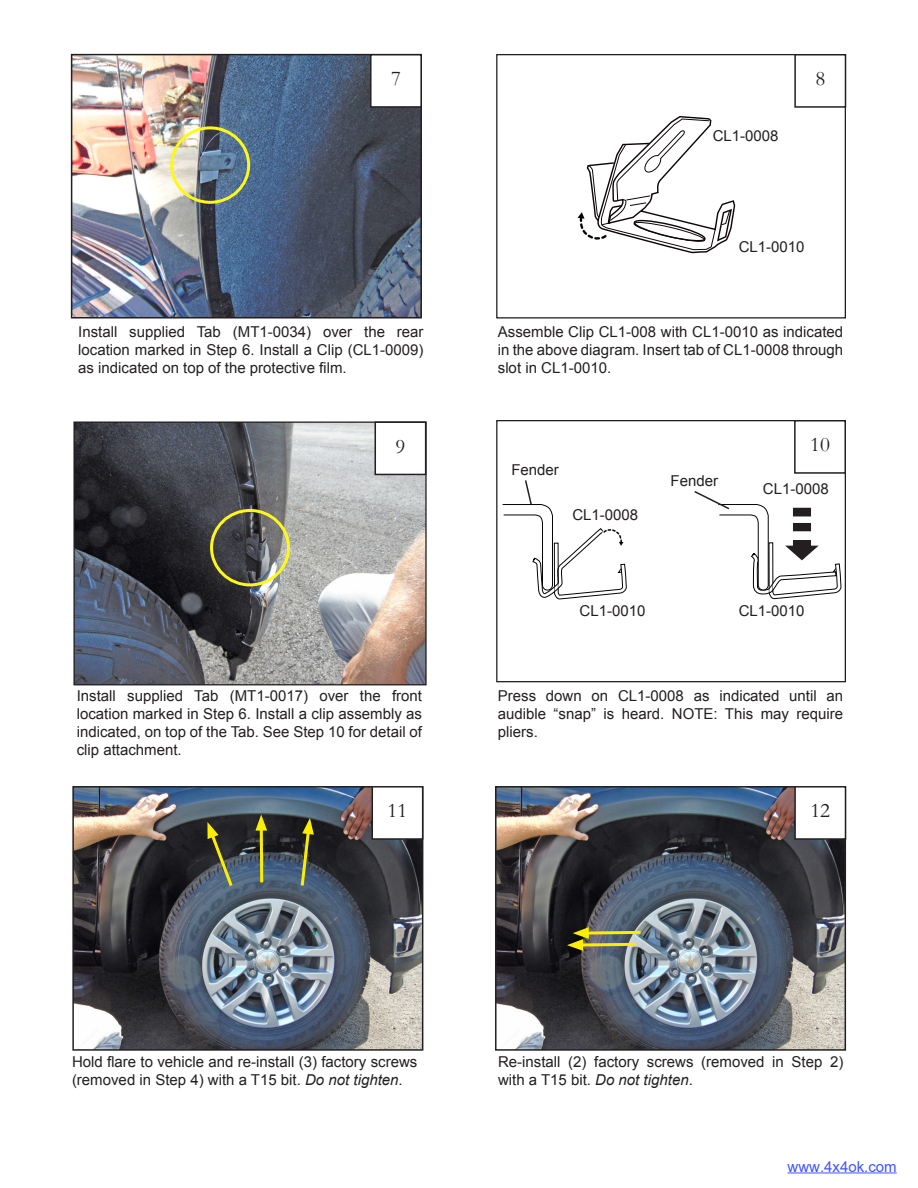
<style>
.page{position:relative;width:918px;height:1188px;background:#fff}
.page>*{position:absolute;margin:0;border:0;box-sizing:border-box;transform-origin:0 0}
.t1{font:21px "Garamond";color:#231f20}
.Body_Text{font:15px/18px "Arial";color:#231f20;text-align:justify}
.t2{font:15px "Arial";color:#4054ff}
.s1{font-style:italic}
</style>
<div class="page">
<img style="left:74px;top:57px;width:345px;height:259px">
<div style="left:71px;top:54px;width:351px;height:265px;border:2px solid #231f20"></div>
<svg style="left:577px;top:116px;width:158px;height:137px"></svg>
<img style="left:75px;top:789px;width:345px;height:259px">
<div style="left:72px;top:786px;width:351px;height:265px;border:2px solid #231f20"></div>
<img style="left:498px;top:789px;width:345px;height:259px">
<div style="left:495px;top:786px;width:351px;height:265px;border:2px solid #231f20"></div>
<img style="left:75px;top:424px;width:350px;height:259px">
<div style="left:73px;top:422px;width:354px;height:263px;border:1px solid #231f20"></div>
<div style="left:170px;top:126px;width:80px;height:78px;border:3px solid #fdf81a;border-radius:50%"></div>
<div style="left:210px;top:509px;width:80px;height:77px;border:3px solid #fdf81a;border-radius:50%"></div>
<svg style="left:503px;top:480px;width:338px;height:119px"></svg>
<div style="left:496px;top:420px;width:350px;height:262px;border:1px solid #231f20"></div>
<svg style="left:207px;top:822px;width:28px;height:67px;background:#535742"></svg>
<hr style="left:260px;top:825px;width:3px;height:57px;background:#fcee01">
<svg style="left:255px;top:814px;width:12px;height:17px"></svg>
<svg style="left:299px;top:818px;width:15px;height:71px"></svg>
<svg style="left:567px;top:927px;width:77px;height:24px;background:#84864f"></svg>
<div style="left:496px;top:54px;width:350px;height:265px;border:1px solid #231f20"></div>
<div style="left:375px;top:422px;width:51px;height:52px;background:#fff"></div>
<div style="left:375px;top:422px;width:51px;height:53px;border:2px solid #231f20"></div>
<div style="left:794px;top:420px;width:52px;height:54px;border:2px solid #231f20"></div>
<div style="left:372px;top:787px;width:51px;height:52px;background:#fff"></div>
<div style="left:372px;top:786px;width:51px;height:54px;border:2px solid #231f20"></div>
<div style="left:795px;top:787px;width:51px;height:52px;background:#fff"></div>
<div style="left:794px;top:786px;width:52px;height:54px;border:2px solid #231f20"></div>
<div style="left:371px;top:55px;width:50px;height:52px;background:#fff"></div>
<div style="left:370px;top:54px;width:52px;height:54px;border:2px solid #231f20"></div>
<div style="left:794px;top:54px;width:52px;height:54px;border:2px solid #231f20"></div>
<hr style="left:788px;top:1173px;width:109px;height:1px;background:#4054ff">
<p class="t1" style="left:391px;top:66px;width:11px">7</p>
<p class="t1" style="left:815px;top:66px;width:11px">8</p>
<p class="Body_Text" style="left:713px;top:127px;width:67px">CL1-0008</p>
<p class="Body_Text" style="left:739px;top:237px;width:67px">CL1-0010</p>
<p class="Body_Text" style="left:78px;top:323px;width:347px">Install supplied Tab (MT1-0034) over the rear location marked in Step 6. Install a Clip (CL1-0009) as indicated on top of the protective film.</p>
<p class="Body_Text" style="left:498px;top:323px;width:347px">Assemble Clip CL1-008 with CL1-0010 as indicated in the above diagram. Insert tab of CL1-0008 through slot in CL1-0010.</p>
<p class="t1" style="left:396px;top:434px;width:11px">9</p>
<p class="t1" style="left:810px;top:432px;width:21px">10</p>
<p class="Body_Text" style="left:77px;top:687px;width:347px">Install supplied Tab (MT1-0017) over the front location marked in Step 6. Install a clip assembly as indicated, on top of the Tab. See Step 10 for detail of clip attachment.</p>
<p class="Body_Text" style="left:511px;top:461px;width:49px">Fender</p>
<p class="Body_Text" style="left:572px;top:506px;width:67px">CL1-0008</p>
<p class="Body_Text" style="left:671px;top:472px;width:49px">Fender</p>
<p class="Body_Text" style="left:763px;top:480px;width:67px">CL1-0008</p>
<p class="Body_Text" style="left:580px;top:602px;width:67px">CL1-0010</p>
<p class="Body_Text" style="left:739px;top:602px;width:67px">CL1-0010</p>
<p class="Body_Text" style="left:498px;top:687px;width:347px">Press down on CL1-0008 as indicated until an audible “snap” is heard. NOTE: This may require pliers.</p>
<p class="t1" style="left:388px;top:798px;width:21px">11</p>
<p class="t1" style="left:810px;top:798px;width:21px">12</p>
<p class="Body_Text" style="left:72px;top:1053px;width:347px">Hold flare to vehicle and re-install (3) factory screws (removed in Step 4) with a T15 bit. <span class="s1">Do not tighten</span>.</p>
<p class="Body_Text" style="left:498px;top:1053px;width:347px">Re-install (2) factory screws (removed in Step 2) with a T15 bit. <span class="s1">Do not tighten</span>.</p>
<p class="t2" style="left:788px;top:1156px;width:111px">www.4x4ok.com</p>
</div>
